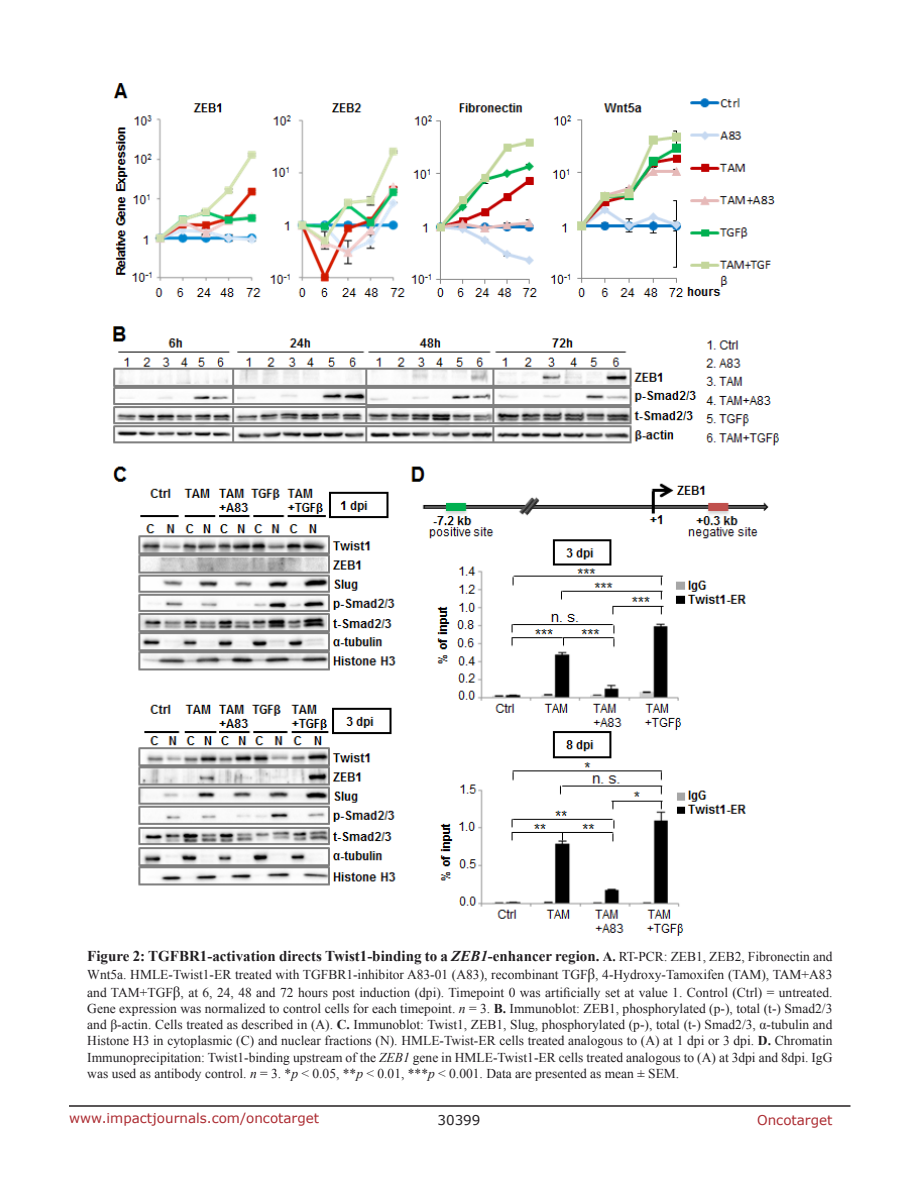
<style>
.page{position:relative;width:918px;height:1188px;background:#fff}
.page>*{position:absolute;margin:0;border:0;box-sizing:border-box;transform-origin:0 0}
.FigureText{font:700 15px "Times New Roman";color:#221f22}
.FigureText-2{font:13.5px/16.2px "Times New Roman";color:#221f22}
.t1{font:13.5px "Verdana";color:#ac2b31}
.t2{font:13.5px "Verdana";color:#221f22}
.s1{font-style:italic}
.s2{font-size:13.5px}
.s3{font-weight:400;font-size:13.5px}
.s4{font-size:15px}
.s5{font-weight:700}
</style>
<div class="page">
<hr style="left:69px;top:1105px;width:781px;height:2px;background:#231f20">
<img style="left:113px;top:83px;width:666px;height:853px">
<p class="FigureText" style="left:87px;top:945px;width:747px">Figure 2: TGFBR1-activation directs Twist1-binding to a <span class="s1">ZEB1</span>-enhancer region. <span class="s2">A.</span> <span class="s3">RT-PCR: ZEB1, ZEB2, Fibronectin and</span></p>
<p class="FigureText-2" style="left:87px;top:965px;width:747px;line-height:18px">Wnt5a. HMLE-Twist1-ER treated with TGFBR1-inhibitor A83-01 (A83), recombinant TGF<span class="s4">β</span>, 4-Hydroxy-Tamoxifen (TAM), TAM+A83 and TAM+TGF<span class="s4">β</span>, at 6, 24, 48 and 72 hours post induction (dpi). Timepoint 0 was artificially set at value 1. Control (Ctrl) = untreated.</p>
<p class="FigureText-2" style="left:87px;top:1000px;width:747px;text-align:justify">Gene expression was normalized to control cells for each timepoint. <span class="s1">n</span> = 3. <span class="s5">B.</span> Immunoblot: ZEB1, phosphorylated (p-), total (t-) Smad2/3 and β-actin. Cells treated as described in (A). <span class="s5">C.</span> Immunoblot: Twist1, ZEB1, Slug, phosphorylated (p-), total (t-) Smad2/3, α-tubulin and Histone H3 in cytoplasmic (C) and nuclear fractions (N). HMLE-Twist-ER cells treated analogous to (A) at 1 dpi or 3 dpi. <span class="s5">D.</span> Chromatin Immunoprecipitation: Twist1-binding upstream of the <span class="s1">ZEB1</span> gene in HMLE-Twist1-ER cells treated analogous to (A) at 3dpi and 8dpi. IgG was used as antibody control. <span class="s1">n</span> = 3. *<span class="s1">p</span> &lt; 0.05, **<span class="s1">p</span> &lt; 0.01, ***<span class="s1">p</span> &lt; 0.001. Data are presented as mean ± SEM.</p>
<p class="t1" style="left:69px;top:1109px;width:252px">www.impactjournals.com/oncotarget</p>
<p class="t2" style="left:438px;top:1111px;width:44px">30399</p>
<p class="t1" style="left:757px;top:1111px;width:77px">Oncotarget</p>
</div>
